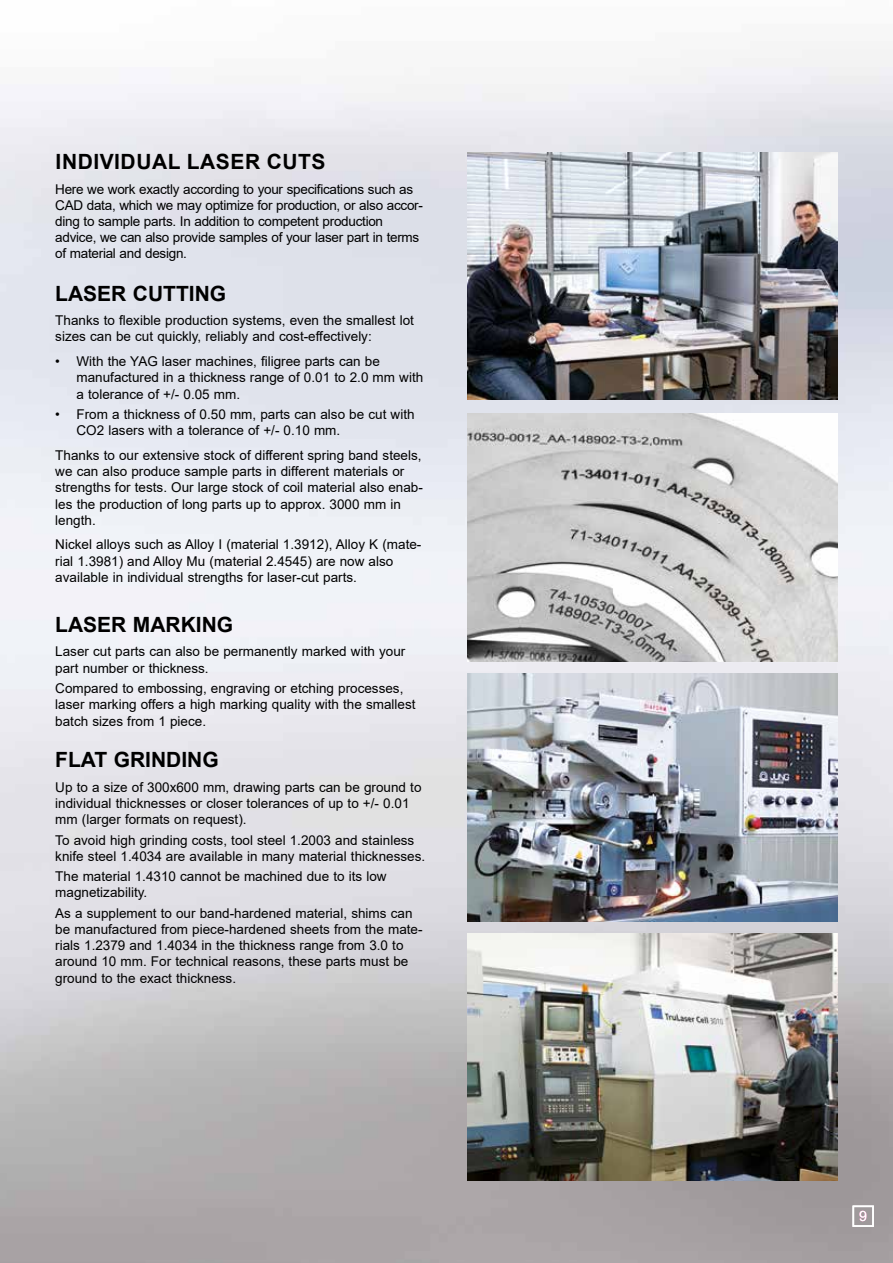
<style>
.page{position:relative;width:893px;height:1263px;background:#fff}
.page>*{position:absolute;margin:0;border:0;box-sizing:border-box;transform-origin:0 0}
.t1{font:700 21px "Arial";color:#000}
.t2{font:700 21px "Arial";letter-spacing:.025em;color:#000}
.t3{font:14.25px "Arial";color:#fff}
.t4{font:13.5px/16.2px "Arial";color:#000}
.t5{font:13.5px/16.2px "Arial";letter-spacing:-.02em;color:#000}
</style>
<div class="page">
<img style="left:0;top:49px;width:893px;height:1214px">
<img style="left:468px;top:933px;width:370px;height:247px">
<img style="left:468px;top:413px;width:370px;height:248px">
<img style="left:468px;top:673px;width:370px;height:248px">
<img style="left:468px;top:152px;width:370px;height:247px">
<div style="left:853px;top:1205px;width:21px;height:22px;border:2px solid #fff"></div>
<h1 class="t2" style="left:56px;top:147px;width:271px">INDIVIDUAL LASER CUTS</h1>
<p class="t5" style="left:55px;top:181px;width:369px">Here we work exactly according to your specifications such as CAD data, which we may optimize for production, or also accor&shy;ding to sample parts. In addition to competent production advice, we can also provide samples of your laser part in terms of material and design.</p>
<h1 class="t1" style="left:55px;top:278px;width:172px">LASER CUTTING</h1>
<p class="t4" style="left:55px;top:312px;width:360px">Thanks to flexible production systems, even the smallest lot sizes can be cut quickly, reliably and cost-effectively:</p>
<p class="t4" style="left:77px;top:353px;width:348px;text-indent:-21px">• With the YAG laser machines, filigree parts can be manufactured in a thickness range of 0.01 to 2.0 mm with a tolerance of +/- 0.05 mm.</p>
<p class="t4" style="left:77px;top:406px;width:340px;text-indent:-21px">• From a thickness of 0.50 mm, parts can also be cut with<br>CO2 lasers with a tolerance of +/- 0.10 mm.</p>
<p class="t4" style="left:55px;top:447px;width:369px">Thanks to our extensive stock of different spring band steels, we can also produce sample parts in different materials or strengths for tests. Our large stock of coil material also enab&shy;les the production of long parts up to approx. 3000 mm in length.</p>
<p class="t4" style="left:55px;top:536px;width:368px">Nickel alloys such as Alloy I (material 1.3912), Alloy K (mate&shy;rial 1.3981) and Alloy Mu (material 2.4545) are now also available in individual strengths for laser-cut parts.</p>
<h1 class="t1" style="left:55px;top:610px;width:179px">LASER MARKING</h1>
<p class="t4" style="left:55px;top:643px;width:352px">Laser cut parts can also be permanently marked with your part number or thickness.</p>
<p class="t4" style="left:55px;top:680px;width:362px">Compared to embossing, engraving or etching processes, laser marking offers a high marking quality with the smallest batch sizes from 1 piece.</p>
<h1 class="t1" style="left:55px;top:745px;width:165px">FLAT GRINDING</h1>
<p class="t4" style="left:55px;top:779px;width:368px">Up to a size of 300x600 mm, drawing parts can be ground to individual thicknesses or closer tolerances of up to +/- 0.01 mm (larger formats on request).</p>
<p class="t4" style="left:55px;top:831px;width:371px">To avoid high grinding costs, tool steel 1.2003 and stainless knife steel 1.4034 are available in many material thicknesses.</p>
<p class="t4" style="left:55px;top:868px;width:333px">The material 1.4310 cannot be machined due to its low magnetizability.</p>
<p class="t4" style="left:55px;top:905px;width:369px">As a supplement to our band-hardened material, shims can be manufactured from piece-hardened sheets from the mate&shy;rials 1.2379 and 1.4034 in the thickness range from 3.0 to around 10 mm. For technical reasons, these parts must be ground to the exact thickness.</p>
<p class="t3" style="left:859px;top:1206px;width:9px">9</p>
</div>
